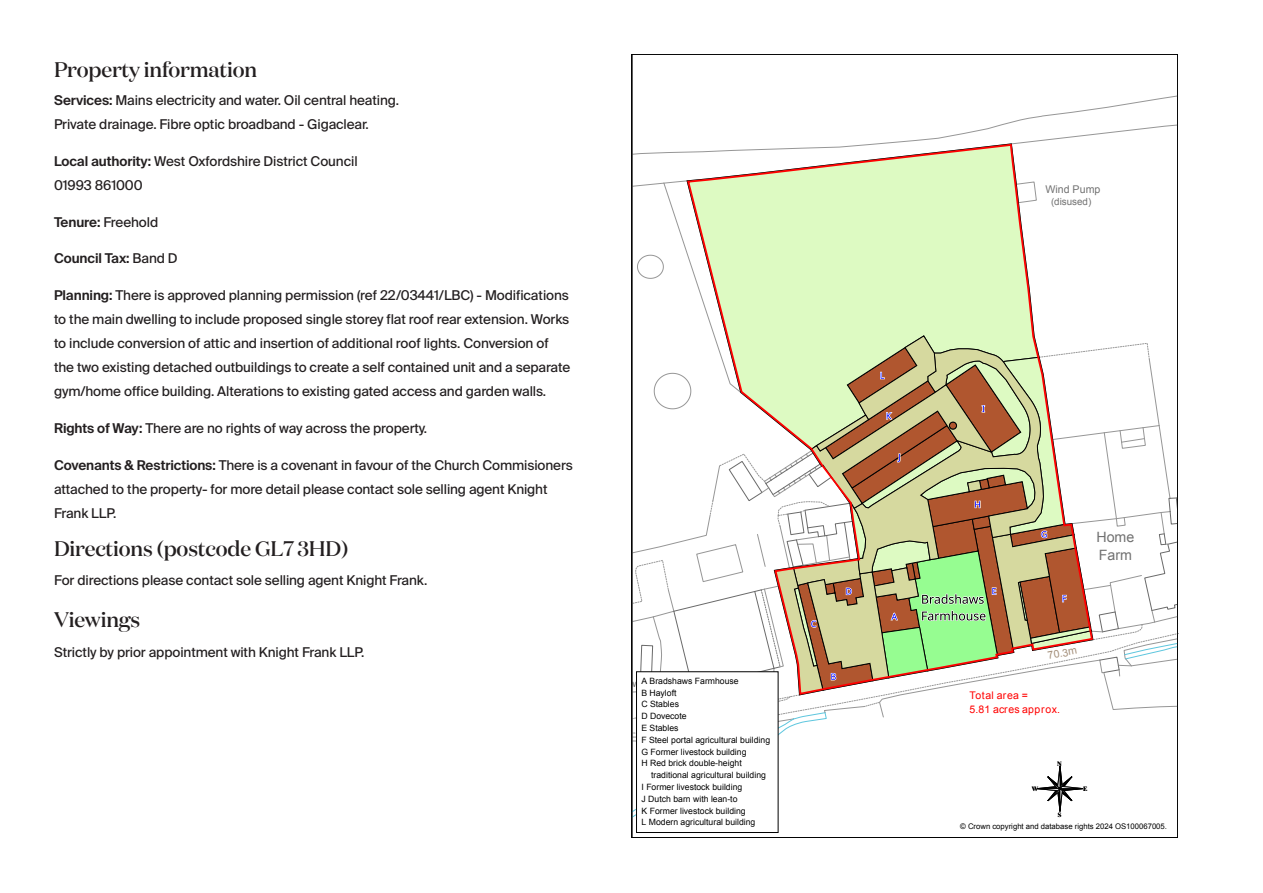
<style>
.page{position:relative;width:1263px;height:893px;background:#fff}
.page>*{position:absolute;margin:0;border:0;box-sizing:border-box;transform-origin:0 0}
.t1{font:500 21px "Domaine Display";letter-spacing:-.01em;color:#231f20}
.t2{font:14.25px "Arial";color:#717171}
.t3{font:13.5px/24px "Suisse Intl";letter-spacing:-.01em;color:#231f20}
.t4{font:600 13.5px "Suisse Intl";letter-spacing:-.01em;color:#231f20}
.t5{font:10.65px "Arial";color:#717171}
.t6{font:10.65px "Arial";color:#a48f7a}
.t7{font:10.5px/14.2px "Arial";letter-spacing:.015em;color:#f00}
.t8{font:9.75px "Arial";color:#717171}
.t9{font:8.7px/11.9px "Arial";color:#000}
.t10{font:7.8px "Arial";color:#000}
.t11{font:700 6.45px "Times New Roman";color:#000}
.s1{font-weight:600}
.s2{font-weight:400}
</style>
<div class="page">
<svg style="left:634px;top:95px;width:542px;height:738px"></svg>
<div style="left:636px;top:672px;width:142px;height:161px;background:#fff;border:1px solid #000"></div>
<h1 class="t1" style="left:54px;top:54px;width:205px">Property information</h1>
<p class="t3" style="left:54px;top:88px;width:347px"><span class="s1">Services:</span> Mains electricity and water. Oil central heating.<br>Private drainage. Fibre optic broadband - Gigaclear.</p>
<p class="t3" style="left:54px;top:149px;width:305px"><span class="s1">Local authority:</span> West Oxfordshire District Council<br>01993 861000</p>
<p class="t3" style="left:54px;top:210px;width:106px"><span class="s1">Tenure:</span> Freehold</p>
<p class="t4" style="left:54px;top:251px;width:125px">Council Tax: <span class="s2">Band D</span></p>
<p class="t3" style="left:54px;top:283px;width:518px"><span class="s1">Planning:</span> There is approved planning permission (ref 22/03441/LBC) - Modifications to the main dwelling to include proposed single storey flat roof rear extension. Works to include conversion of attic and insertion of additional roof lights. Conversion of the two existing detached outbuildings to create a self contained unit and a separate gym/home office building. Alterations to existing gated access and garden walls.</p>
<p class="t3" style="left:54px;top:416px;width:374px"><span class="s1">Rights of Way:</span> There are no rights of way across the property.</p>
<p class="t3" style="left:54px;top:453px;width:520px"><span class="s1">Covenants &amp; Restrictions:</span> There is a covenant in favour of the Church Commisioners attached to the property- for more detail please contact sole selling agent Knight<br>Frank LLP.</p>
<h1 class="t1" style="left:54px;top:533px;width:296px">Directions (postcode GL7 3HD)</h1>
<p class="t3" style="left:54px;top:568px;width:375px">For directions please contact sole selling agent Knight Frank.</p>
<h1 class="t1" style="left:54px;top:605px;width:88px">Viewings</h1>
<p class="t3" style="left:54px;top:640px;width:312px">Strictly by prior appointment with Knight Frank LLP.</p>
<p class="t6" style="left:1046px;top:649px;width:31px;rotate:-11deg">70.3m</p>
<p class="t5" style="left:1045px;top:182px;width:57px">Wind Pump</p>
<p class="t8" style="left:1051px;top:196px;width:42px">(disused)</p>
<p class="t2" style="left:1096px;top:528px;width:39px">Home</p>
<p class="t2" style="left:1099px;top:546px;width:35px">Farm</p>
<p class="t9" style="left:641px;top:675px;width:130px">A Bradshaws Farmhouse<br>B Hayloft<br>C Stables<br>D Dovecote<br>E Stables<br>F Steel portal agricultural building<br>G Former livestock building<br>H Red brick double-height</p>
<p class="t9" style="left:641px;top:769px;width:126px;text-indent:10px">traditional agricultural building<br>I Former livestock building<br>J Dutch barn with lean-to<br>K Former livestock building<br>L Modern agricultural building</p>
<p class="t7" style="left:969px;top:688px;width:92px">Total area =<br>5.81 acres approx.</p>
<p class="t11" style="left:1057px;top:759px;width:6px">N</p>
<p class="t11" style="left:1032px;top:785px;width:8px">W</p>
<p class="t11" style="left:1083px;top:784px;width:6px">E</p>
<p class="t10" style="left:960px;top:821px;width:208px">© Crown copyright and database rights 2024 OS100067005.</p>
<p class="t11" style="left:1058px;top:811px;width:5px">S</p>
</div>
